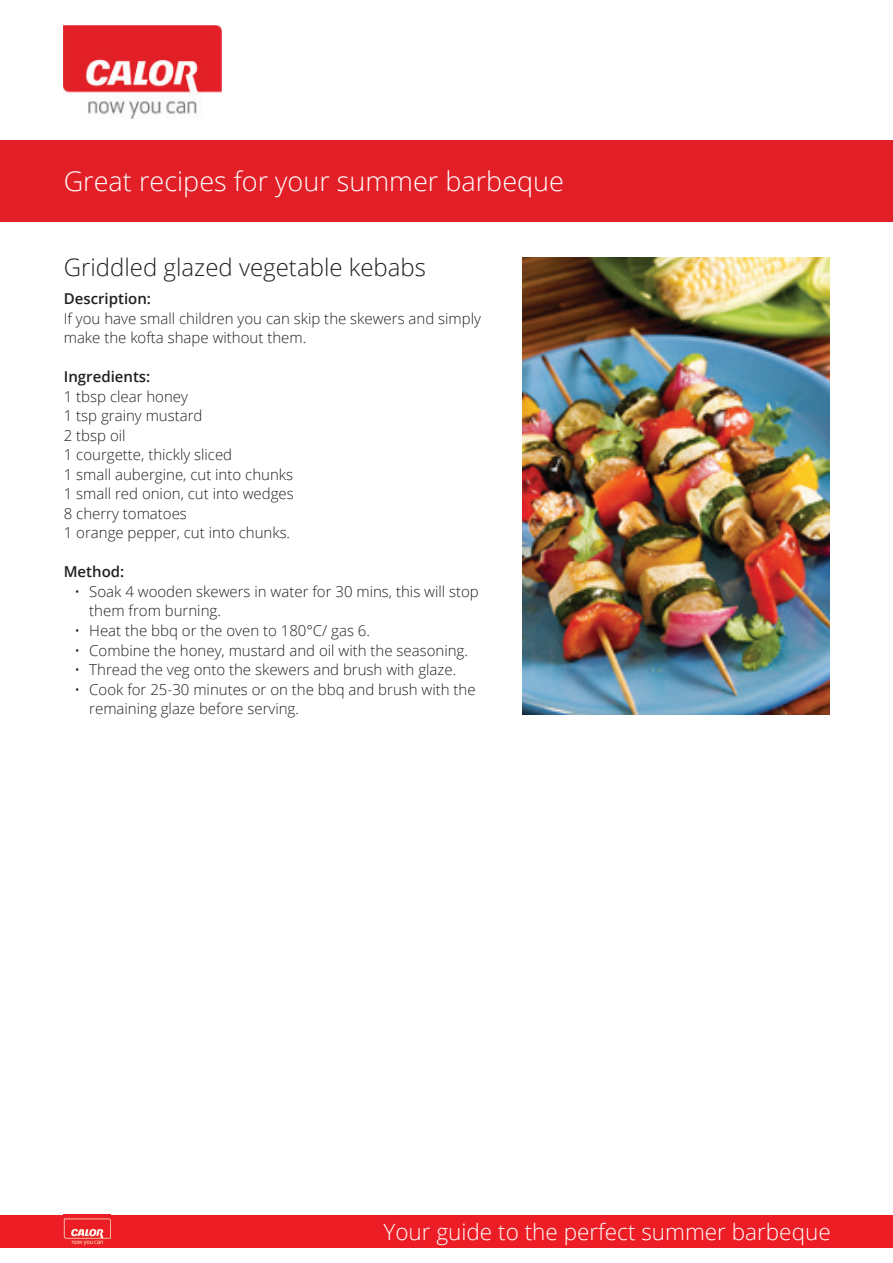
<style>
.page{position:relative;width:893px;height:1263px;background:#fff}
.page>*{position:absolute;margin:0;border:0;box-sizing:border-box;transform-origin:0 0}
.t1{font:300 27px "Open Sans";color:#fff}
.t2{font:300 24px "Open Sans";color:#231f20}
.t3{font:300 22.5px "Open Sans";color:#fff}
.t4{font:300 15px/19.5px "Open Sans";color:#231f20}
.t5{font:600 15px "Open Sans";color:#231f20}
</style>
<div class="page">
<div style="left:0;top:141px;width:893px;height:81px;background:#e21e26"></div>
<img style="left:64px;top:25px;width:157px;height:93px">
<img style="left:522px;top:258px;width:307px;height:456px">
<div style="left:0;top:1215px;width:893px;height:32px;background:#ec1d24"></div>
<img style="left:64px;top:1218px;width:47px;height:28px">
<p class="t1" style="left:64px;top:163px;width:502px">Great recipes for your summer barbeque</p>
<p class="t2" style="left:64px;top:251px;width:364px">Griddled glazed vegetable kebabs</p>
<p class="t5" style="left:64px;top:289px;width:89px">Description:</p>
<p class="t4" style="left:64px;top:308px;width:419px">If you have small children you can skip the skewers and simply make the kofta shape without them.</p>
<p class="t5" style="left:64px;top:367px;width:88px">Ingredients:</p>
<p class="t4" style="left:64px;top:386px;width:126px">1 tbsp clear honey</p>
<p class="t4" style="left:64px;top:406px;width:140px">1 tsp grainy mustard</p>
<p class="t4" style="left:64px;top:425px;width:63px">2 tbsp oil</p>
<p class="t4" style="left:64px;top:445px;width:170px">1 courgette, thickly sliced</p>
<p class="t4" style="left:64px;top:464px;width:231px">1 small aubergine, cut into chunks</p>
<p class="t4" style="left:64px;top:484px;width:231px">1 small red onion, cut into wedges</p>
<p class="t4" style="left:64px;top:503px;width:125px">8 cherry tomatoes</p>
<p class="t4" style="left:64px;top:523px;width:228px">1 orange pepper, cut into chunks.</p>
<p class="t5" style="left:64px;top:562px;width:62px">Method:</p>
<p class="t4" style="left:89px;top:581px;width:391px;text-indent:-15px">• Soak 4 wooden skewers in water for 30 mins, this will stop them from burning.</p>
<p class="t4" style="left:74px;top:620px;width:297px">• Heat the bbq or the oven to 180°C/ gas 6.</p>
<p class="t4" style="left:74px;top:640px;width:395px">• Combine the honey, mustard and oil with the seasoning.</p>
<p class="t4" style="left:74px;top:659px;width:383px">• Thread the veg onto the skewers and brush with glaze.</p>
<p class="t4" style="left:89px;top:679px;width:388px;text-indent:-15px">• Cook for 25-30 minutes or on the bbq and brush with the remaining glaze before serving.</p>
<p class="t3" style="left:383px;top:1216px;width:449px">Your guide to the perfect summer barbeque</p>
</div>
